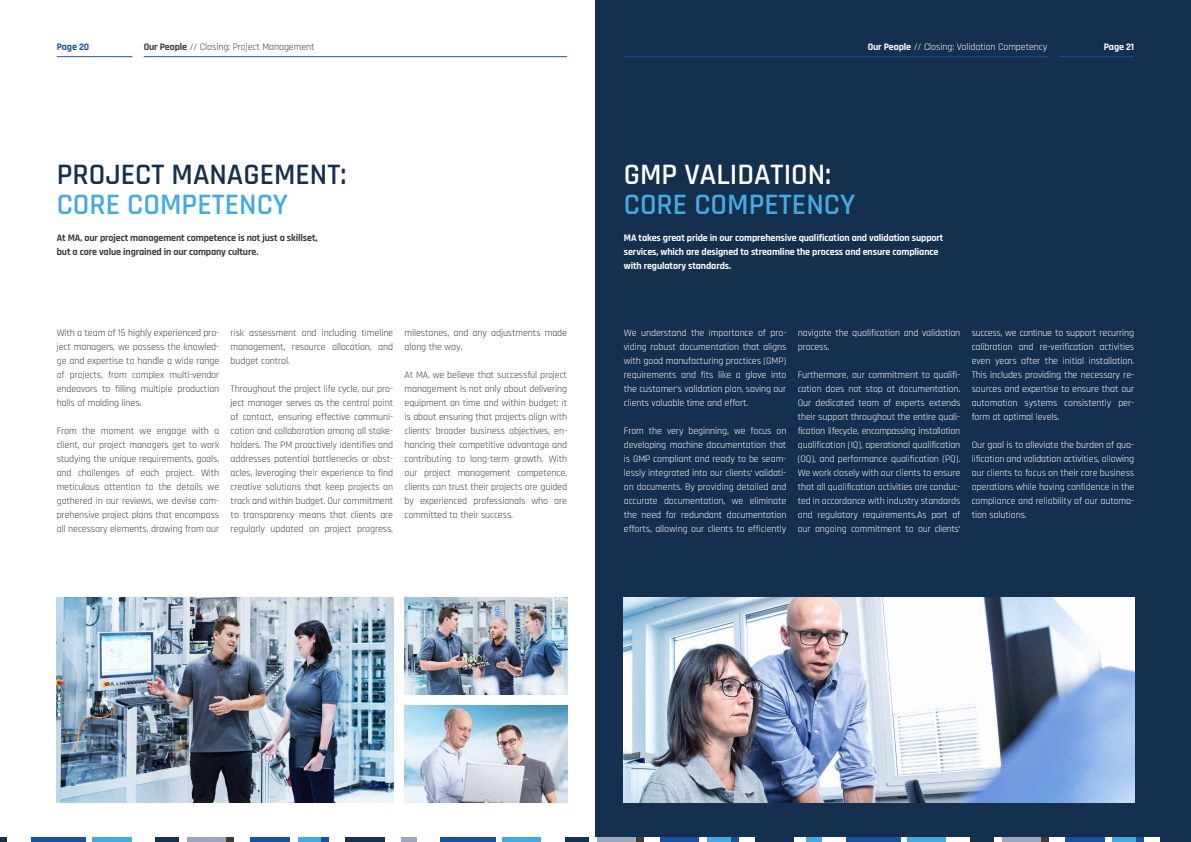
<style>
.page{position:relative;width:1191px;height:842px;background:#fff}
.page>*{position:absolute;margin:0;border:0;box-sizing:border-box;transform-origin:0 0}
.t1{font:600 30px "Rajdhani";color:#44aae1}
.t2{font:600 30px "Rajdhani";color:#152f4e}
.t3{font:600 30px "Rajdhani";color:#fff}
.t4{font:10px/14px "Rajdhani";letter-spacing:-.01em;color:#fff;text-align:justify}
.t5{font:10px/14px "Rajdhani";letter-spacing:-.01em;color:#3c3c3b;text-align:justify}
.t6{font:700 10px/14px "Rajdhani";letter-spacing:-.01em;color:#fff}
.t7{font:700 10px/14px "Rajdhani";letter-spacing:-.01em;color:#3c3c3b}
.t8{font:700 10px "Rajdhani";letter-spacing:-.01em;color:#1951a0}
.s1{font-weight:700}
</style>
<div class="page">
<svg style="left:0;top:837px;width:7px;height:5px"></svg>
<div style="left:31px;top:837px;width:55px;height:5px;background:#1951a0"></div>
<div style="left:93px;top:837px;width:39px;height:5px;background:#44aae1"></div>
<div style="left:155px;top:837px;width:24px;height:5px;background:#152f4e"></div>
<div style="left:187px;top:837px;width:40px;height:5px;background:#9ca8bb"></div>
<div style="left:226px;top:837px;width:8px;height:5px;background:#3c3c3b"></div>
<div style="left:250px;top:837px;width:40px;height:5px;background:#1951a0"></div>
<div style="left:298px;top:837px;width:23px;height:5px;background:#44aae1"></div>
<div style="left:345px;top:837px;width:39px;height:5px;background:#152f4e"></div>
<div style="left:321px;top:837px;width:8px;height:5px;background:#1951a0"></div>
<div style="left:401px;top:837px;width:16px;height:5px;background:#9ca8bb"></div>
<div style="left:440px;top:837px;width:56px;height:5px;background:#1951a0"></div>
<div style="left:502px;top:837px;width:40px;height:5px;background:#44aae1"></div>
<div style="left:541px;top:837px;width:24px;height:5px;background:#fff"></div>
<div style="left:565px;top:837px;width:23px;height:5px;background:#152f4e"></div>
<div style="left:597px;top:837px;width:39px;height:5px;background:#9ca8bb"></div>
<div style="left:636px;top:837px;width:8px;height:5px;background:#3c3c3b"></div>
<div style="left:660px;top:837px;width:39px;height:5px;background:#1951a0"></div>
<div style="left:707px;top:837px;width:24px;height:5px;background:#44aae1"></div>
<div style="left:754px;top:837px;width:40px;height:5px;background:#152f4e"></div>
<div style="left:731px;top:837px;width:8px;height:5px;background:#1951a0"></div>
<div style="left:806px;top:837px;width:16px;height:5px;background:#44aae1"></div>
<div style="left:846px;top:837px;width:55px;height:5px;background:#1951a0"></div>
<div style="left:907px;top:837px;width:40px;height:5px;background:#44aae1"></div>
<div style="left:946px;top:837px;width:24px;height:5px;background:#fff"></div>
<div style="left:970px;top:837px;width:24px;height:5px;background:#152f4e"></div>
<div style="left:1002px;top:837px;width:39px;height:5px;background:#9ca8bb"></div>
<div style="left:1041px;top:837px;width:8px;height:5px;background:#3c3c3b"></div>
<div style="left:1065px;top:837px;width:39px;height:5px;background:#1951a0"></div>
<div style="left:1112px;top:837px;width:24px;height:5px;background:#44aae1"></div>
<div style="left:1160px;top:837px;width:31px;height:5px;background:#152f4e"></div>
<div style="left:1136px;top:837px;width:8px;height:5px;background:#1951a0"></div>
<hr style="left:57px;top:56px;width:75px;height:1px;background:#1951a0">
<hr style="left:144px;top:56px;width:423px;height:1px;background:#1951a0">
<img style="left:404px;top:705px;width:163px;height:97px">
<img style="left:404px;top:597px;width:163px;height:97px">
<img style="left:57px;top:597px;width:336px;height:205px">
<div style="left:595px;top:0;width:596px;height:837px;background:#152f4e"></div>
<hr style="left:624px;top:56px;width:423px;height:1px;background:#1951a0">
<hr style="left:1058px;top:56px;width:76px;height:1px;background:#1951a0">
<img style="left:624px;top:597px;width:510px;height:205px">
<p class="t8" style="left:57px;top:40px;width:34px">Page 20</p>
<p class="t5" style="left:144px;top:40px;width:172px"><span class="s1">Our People</span> // Closing: Project Management</p>
<h1 class="t2" style="left:57px;top:157px;width:291px">PROJECT MANAGEMENT:</h1>
<h1 class="t1" style="left:57px;top:187px;width:233px">CORE COMPETENCY</h1>
<p class="t7" style="left:57px;top:231px;width:262px">At MA, our project management competence is not just a skillset, but a core value ingrained in our company culture.</p>
<p class="t5" style="left:57px;top:326px;width:164px">With a team of 15 highly experienced pro&shy;ject managers, we possess the knowled&shy;ge and expertise to handle a wide range of projects, from complex multi-vendor endeavors to filling multiple production halls of molding lines.</p>
<p class="t5" style="left:57px;top:424px;width:164px">From the moment we engage with a client, our project managers get to work studying the unique requirements, goals, and challenges of each project. With meticulous attention to the details we gathered in our reviews, we devise com&shy;prehensive project plans that encompass all necessary elements, drawing from our</p>
<p class="t5" style="left:231px;top:326px;width:164px">risk assessment and including timeline management, resource allocation, and budget control.</p>
<p class="t5" style="left:231px;top:382px;width:164px">Throughout the project life cycle, our pro&shy;ject manager serves as the central point of contact, ensuring effective communi&shy;cation and collaboration among all stake&shy;holders. The PM proactively identifies and addresses potential bottlenecks or obst&shy;acles, leveraging their experience to find creative solutions that keep projects on track and within budget. Our commitment to transparency means that clients are regularly updated on project progress,</p>
<p class="t5" style="left:404px;top:326px;width:164px">milestones, and any adjustments made along the way.</p>
<p class="t5" style="left:404px;top:368px;width:164px">At MA, we believe that successful project management is not only about delivering equipment on time and within budget; it is about ensuring that projects align with clients‘ broader business objectives, en&shy;hancing their competitive advantage and contributing to long-term growth. With our project management competence, clients can trust their projects are guided by experienced professionals who are committed to their success.</p>
<p class="t4" style="left:867px;top:40px;width:181px"><span class="s1">Our People</span> // Closing: Validation Competency</p>
<p class="t6" style="left:1103px;top:40px;width:32px">Page 21</p>
<h1 class="t3" style="left:624px;top:157px;width:209px">GMP VALIDATION:</h1>
<h1 class="t1" style="left:624px;top:187px;width:233px">CORE COMPETENCY</h1>
<p class="t6" style="left:624px;top:231px;width:321px">MA takes great pride in our comprehensive qualification and validation support services, which are designed to streamline the process and ensure compliance with regulatory standards.</p>
<p class="t4" style="left:624px;top:326px;width:164px">We understand the importance of pro&shy;viding robust documentation that aligns with good manufacturing practices (GMP) requirements and fits like a glove into the customer’s validation plan, saving our clients valuable time and effort.</p>
<p class="t4" style="left:624px;top:424px;width:164px">From the very beginning, we focus on developing machine documentation that is GMP compliant and ready to be seam&shy;lessly integrated into our clients‘ validati&shy;on documents. By providing detailed and accurate documentation, we eliminate the need for redundant documentation efforts, allowing our clients to efficiently</p>
<p class="t4" style="left:797px;top:326px;width:164px">navigate the qualification and validation process.</p>
<p class="t4" style="left:797px;top:368px;width:164px">Furthermore, our commitment to qualifi&shy;cation does not stop at documentation.<br>Our dedicated team of experts extends their support throughout the entire quali&shy;fication lifecycle, encompassing installation qualification (IQ), operational qualification (OQ), and performance qualification (PQ).<br>We work closely with our clients to ensure that all qualification activities are conduc&shy;ted in accordance with industry standards and regulatory requirements.As part of our ongoing commitment to our clients‘</p>
<p class="t4" style="left:971px;top:326px;width:164px">success, we continue to support recurring calibration and re-verification activities even years after the initial installation.<br>This includes providing the necessary re&shy;sources and expertise to ensure that our automation systems consistently per&shy;form at optimal levels.</p>
<p class="t4" style="left:971px;top:438px;width:164px">Our goal is to alleviate the burden of qua&shy;lification and validation activities, allowing our clients to focus on their core business operations while having confidence in the compliance and reliability of our automa&shy;tion solutions.</p>
</div>
